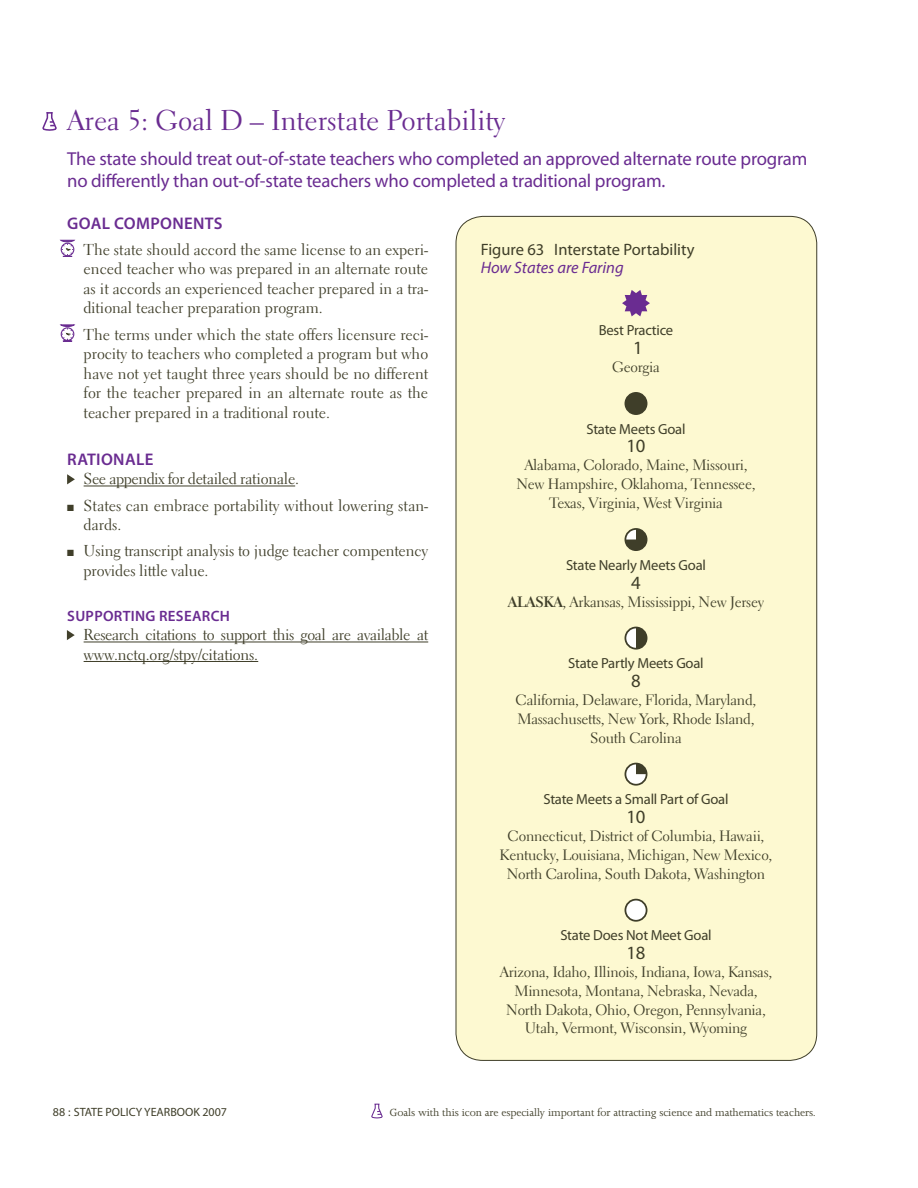
<style>
.page{position:relative;width:918px;height:1188px;background:#fff}
.page>*{position:absolute;margin:0;border:0;box-sizing:border-box;transform-origin:0 0}
.t1{font:28.5px "Electra LH";color:#6a2c91}
.t2{font:18.75px/21.8px "Myriad Pro";letter-spacing:-.01em;color:#6a2c91}
.t3{font:18.75px "Myriad Pro";color:#3f3e29}
.t4{font:600 16.8px "Myriad Pro";letter-spacing:.02em;color:#6a2c91}
.t5{font:16.5px "Myriad Pro";color:#3f3e29}
.t6{font:italic 16.5px "Myriad Pro";color:#6a2c91}
.t7{font:15.75px/19.5px "Electra LH";letter-spacing:-.01em;color:#3f3e29}
.t8{font:15px/18.8px "Electra LH";letter-spacing:-.015em;color:#3f3e29;text-align:center}
.t9{font:600 15px "Myriad Pro";letter-spacing:.02em;color:#6a2c91}
.t10{font:14.7px "Myriad Pro";letter-spacing:-.015em;color:#3f3e29}
.t11{font:12px "Joanna";letter-spacing:-.01em;color:#3f3e29}
.t12{font:12px "Myriad";color:#3f3e29}
.s1{font-weight:700}
</style>
<div class="page">
<div style="left:456px;top:216px;width:361px;height:844px;background:#fdf9d1;border-radius:27px"></div>
<svg style="left:622px;top:290px;width:28px;height:26px"></svg>
<div style="left:626px;top:393px;width:20px;height:21px;background:#3f3e29;border-radius:50%"></div>
<div style="left:625px;top:392px;width:22px;height:23px;border:3px solid #3f3e29;border-radius:50%"></div>
<div style="left:626px;top:530px;width:20px;height:20px;background:#3f3e29;border-radius:50%"></div>
<div style="left:625px;top:528px;width:22px;height:23px;border:3px solid #3f3e29;border-radius:50%"></div>
<svg style="left:626px;top:530px;width:10px;height:10px"></svg>
<div style="left:626px;top:628px;width:20px;height:20px;background:#3f3e29;border-radius:50%"></div>
<div style="left:625px;top:627px;width:22px;height:23px;border:3px solid #3f3e29;border-radius:50%"></div>
<svg style="left:626px;top:628px;width:10px;height:20px"></svg>
<div style="left:625px;top:763px;width:22px;height:23px;border:3px solid #3f3e29;border-radius:50%"></div>
<svg style="left:626px;top:764px;width:20px;height:20px"></svg>
<div style="left:625px;top:899px;width:22px;height:23px;border:3px solid #3f3e29;border-radius:50%"></div>
<div style="left:626px;top:901px;width:20px;height:19px;background:#fff;border-radius:50%"></div>
<hr style="left:84px;top:486px;width:211px;height:1px;background:#3f3e29">
<hr style="left:84px;top:642px;width:344px;height:1px;background:#3f3e29">
<hr style="left:84px;top:661px;width:174px;height:1px;background:#3f3e29">
<svg style="left:67px;top:474px;width:8px;height:10px"></svg>
<svg style="left:67px;top:630px;width:8px;height:10px"></svg>
<svg style="left:60px;top:240px;width:15px;height:17px"></svg>
<svg style="left:60px;top:324px;width:15px;height:18px"></svg>
<svg style="left:42px;top:112px;width:15px;height:19px"></svg>
<svg style="left:371px;top:1103px;width:12px;height:16px"></svg>
<h1 class="t1" style="left:67px;top:103px;width:440px">Area 5: Goal D – Interstate Portability</h1>
<p class="t2" style="left:67px;top:148px;width:742px">The state should treat out-of-state teachers who completed an approved alternate route program no differently than out-of-state teachers who completed a traditional program.</p>
<p class="t4" style="left:67px;top:212px;width:137px">GOAL COMPONENTS</p>
<p class="t7" style="left:84px;top:240px;width:346px;text-align:justify">The state should accord the same license to an experi&shy;enced teacher who was prepared in an alternate route as it accords an experienced teacher prepared in a tra&shy;ditional teacher preparation program.</p>
<p class="t7" style="left:84px;top:325px;width:346px;text-align:justify">The terms under which the state offers licensure reci&shy;procity to teachers who completed a program but who have not yet taught three years should be no different for the teacher prepared in an alternate route as the teacher prepared in a traditional route.</p>
<p class="t4" style="left:67px;top:449px;width:57px">RATIONAL</p>
<p class="t4" style="left:145px;top:449px;width:10px">E</p>
<p class="t7" style="left:84px;top:469px;width:217px">See appendix for detailed rationale.</p>
<p class="t7" style="left:84px;top:496px;width:346px;text-indent:-16px">■ States can embrace portability without lowering stan&shy;dards.</p>
<p class="t7" style="left:84px;top:541px;width:346px;text-indent:-16px">■ Using transcript analysis to judge teacher compentency provides little value.</p>
<p class="t9" style="left:67px;top:606px;width:164px">SUPPORTING RESEARCH</p>
<p class="t7" style="left:84px;top:625px;width:346px">Research citations to support this goal are available at www.nctq.org/stpy/citations.</p>
<p class="t5" style="left:481px;top:240px;width:215px">Figure 63 Interstate Portability</p>
<p class="t6" style="left:481px;top:258px;width:145px">How States are Faring</p>
<p class="t10" style="left:599px;top:321px;width:76px">Best Practice</p>
<p class="t3" style="left:633px;top:336px;width:11px">1</p>
<p class="t8" style="left:612px;top:357px;width:49px">Georgia</p>
<p class="t10" style="left:586px;top:420px;width:101px">State Meets Goal</p>
<p class="t3" style="left:627px;top:435px;width:20px">10</p>
<p class="t8" style="left:516px;top:456px;width:241px">Alabama, Colorado, Maine, Missouri,<br>New Hampshire, Oklahoma, Tennessee,<br>Texas, Virginia, West Virginia</p>
<p class="t10" style="left:566px;top:556px;width:141px">State Nearly Meets Goal</p>
<p class="t3" style="left:631px;top:571px;width:11px">4</p>
<p class="t8" style="left:508px;top:592px;width:258px"><span class="s1">ALASKA</span>, Arkansas, Mississippi, New Jersey</p>
<p class="t10" style="left:568px;top:654px;width:137px">State Partly Meets Goal</p>
<p class="t3" style="left:631px;top:669px;width:11px">8</p>
<p class="t8" style="left:516px;top:691px;width:242px">California, Delaware, Florida, Maryland,<br>Massachusetts, New York, Rhode Island,<br>South Carolina</p>
<p class="t10" style="left:543px;top:790px;width:187px">State Meets a Small Part of Goal</p>
<p class="t3" style="left:627px;top:805px;width:20px">10</p>
<p class="t8" style="left:500px;top:827px;width:274px">Connecticut, District of Columbia, Hawaii,<br>Kentucky, Louisiana, Michigan, New Mexico,<br>North Carolina, South Dakota, Washington</p>
<p class="t10" style="left:560px;top:926px;width:153px">State Does Not Meet Goal</p>
<p class="t3" style="left:627px;top:941px;width:20px">18</p>
<p class="t8" style="left:500px;top:963px;width:274px">Arizona, Idaho, Illinois, Indiana, Iowa, Kansas, Minnesota, Montana, Nebraska, Nevada, North Dakota, Ohio, Oregon, Pennsylvania, Utah, Vermont, Wisconsin, Wyoming</p>
<p class="t12" style="left:53px;top:1106px;width:176px">88 : STATE POLICY YEARBOOK 2007</p>
<p class="t11" style="left:390px;top:1106px;width:427px">Goals with this icon are especially important for attracting science and mathematics teachers.</p>
</div>
